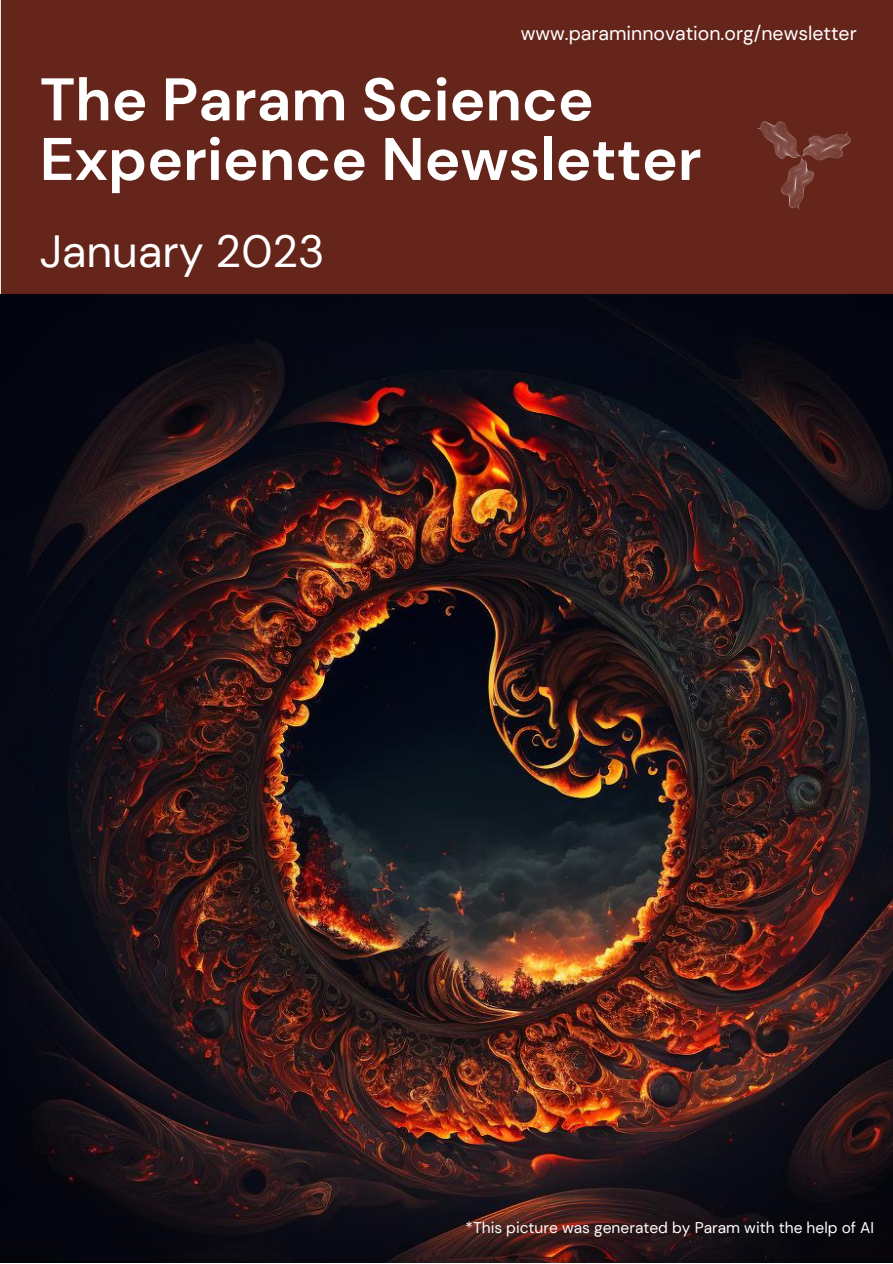
<style>
.page{position:relative;width:893px;height:1264px;background:#fff}
.page>*{position:absolute;margin:0;border:0;box-sizing:border-box;transform-origin:0 0}
.t1{font:700 60px/59.6px "DM Sans";color:#fff}
.t2{font:45px "DM Sans";color:#fff}
.t3{font:19.5px "DM Sans";color:#fff}
.t4{font:15.6px "DM Sans";color:#fff}
</style>
<div class="page">
<div style="left:1px;top:0;width:891px;height:293px;background:#65251b"></div>
<svg style="left:757px;top:121px;width:94px;height:88px"></svg>
<img style="left:0;top:294px;width:892px;height:968px">
<p class="t3" style="left:521px;top:21px;width:337px">www.paraminnovation.org/newsletter</p>
<h1 class="t1" style="left:40px;top:70px;width:663px">The Param Science<br>Experience Newsletter</h1>
<h2 class="t2" style="left:40px;top:222px;width:286px">January 2023</h2>
<p class="t4" style="left:465px;top:1217px;width:410px">*This picture was generated by Param with the help of AI</p>
</div>
